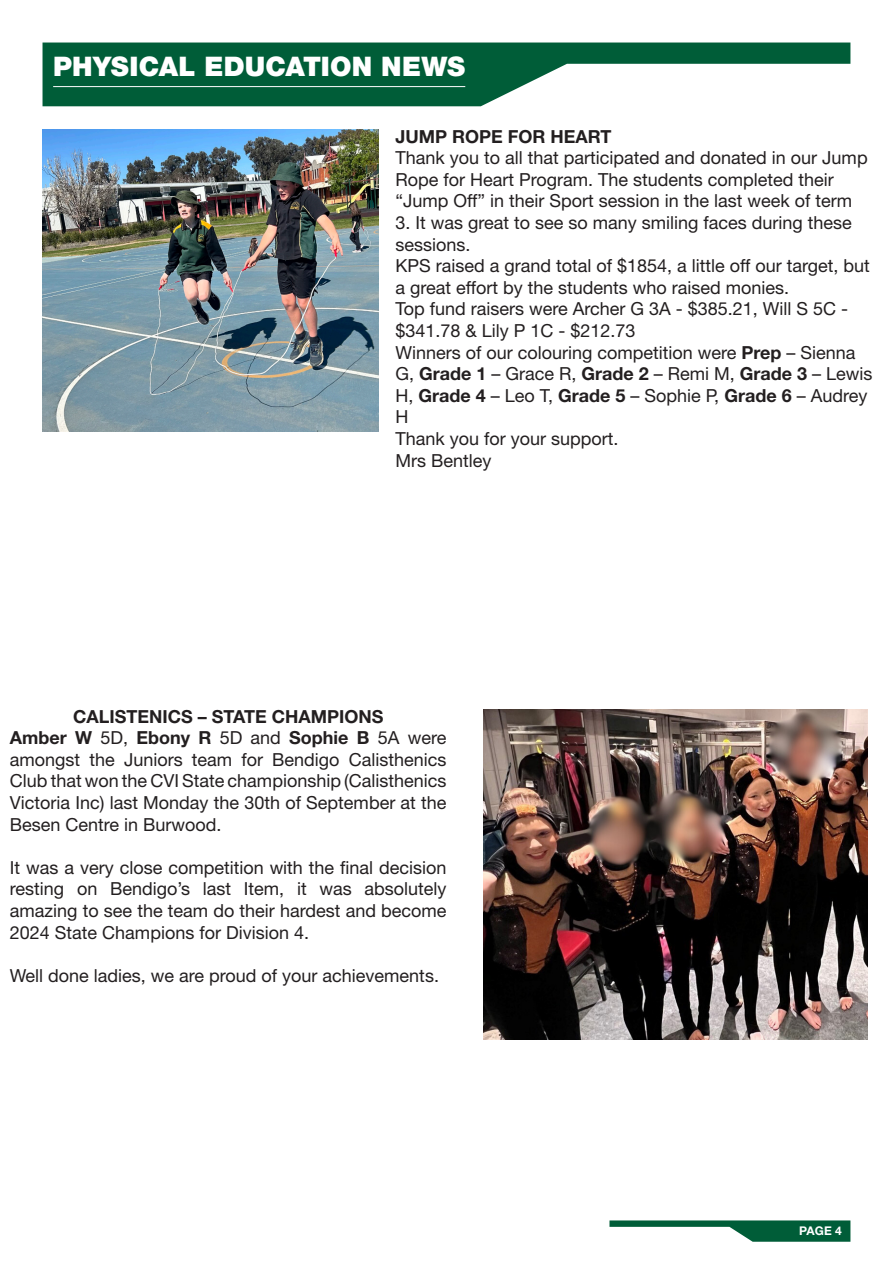
<style>
.page{position:relative;width:893px;height:1263px;background:#fff}
.page>*{position:absolute;margin:0;border:0;box-sizing:border-box;transform-origin:0 0}
.Section_Head_White{font:900 27px "Helvetica Neue LT Std";letter-spacing:.005em;color:#fff}
.t1{font:18px/21.6px "Helvetica Neue LT Std";color:#231f20}
.t2{font:700 18px "Helvetica Neue LT Std";color:#231f20}
.t3{font:700 12px "Helvetica Neue LT Std";color:#fff}
.s1{font-weight:700}
</style>
<div class="page">
<svg style="left:43px;top:43px;width:807px;height:63px;fill:#005d38"></svg>
<svg style="left:609px;top:1220px;width:241px;height:22px"></svg>
<img style="left:43px;top:130px;width:335px;height:302px">
<img style="left:483px;top:709px;width:384px;height:330px">
<hr style="left:53px;top:86px;width:412px;height:1px;background:#fff">
<p class="Section_Head_White" style="left:53px;top:50px;width:414px">PHYSICAL EDUCATION NEWS</p>
<p class="t2" style="left:395px;top:125px;width:218px">JUMP ROPE FOR HEART</p>
<p class="t1" style="left:395px;top:147px;width:474px">Thank you to all that participated and donated in our Jump<br>Rope for Heart Program. The students completed their “Jump Off” in their Sport session in the last week of term</p>
<p class="t1" style="left:395px;top:211px;width:458px">3. It was great to see so many smiling faces during these sessions.</p>
<p class="t1" style="left:395px;top:255px;width:476px">KPS raised a grand total of $1854, a little off our target, but a great effort by the students who raised monies.</p>
<p class="t1" style="left:395px;top:298px;width:454px">Top fund raisers were Archer G 3A - $385.21, Will S 5C - $341.78 &amp; Lily P 1C - $212.73</p>
<p class="t1" style="left:395px;top:341px;width:479px">Winners of our colouring competition were <span class="s1">Prep</span> – Sienna G, <span class="s1">Grade 1</span> – Grace R, <span class="s1">Grade 2</span> – Remi M, <span class="s1">Grade 3</span> – Lewis H, <span class="s1">Grade 4</span> – Leo T, <span class="s1">Grade 5</span> – Sophie P, <span class="s1">Grade 6</span> – Audrey H</p>
<p class="t1" style="left:395px;top:427px;width:225px">Thank you for your support.</p>
<p class="t1" style="left:395px;top:449px;width:98px">Mrs Bentley</p>
<p class="t2" style="left:73px;top:705px;width:312px">CALISTENICS – STATE CHAMPIONS</p>
<p class="t1" style="left:10px;top:727px;width:438px;text-align:justify"><span class="s1">Amber W</span> 5D, <span class="s1">Ebony R</span> 5D and <span class="s1">Sophie B</span> 5A were amongst the Juniors team for Bendigo Calisthenics Club that won the CVI State championship (Calisthenics Victoria Inc) last Monday the 30th of September at the Besen Centre in Burwood.</p>
<p class="t1" style="left:10px;top:856px;width:438px;text-align:justify">It was a very close competition with the final decision resting on Bendigo’s last Item, it was absolutely amazing to see the team do their hardest and become 2024 State Champions for Division 4.</p>
<p class="t1" style="left:10px;top:964px;width:431px">Well done ladies, we are proud of your achievements.</p>
<p class="t3" style="left:799px;top:1224px;width:44px">PAGE 4</p>
</div>
